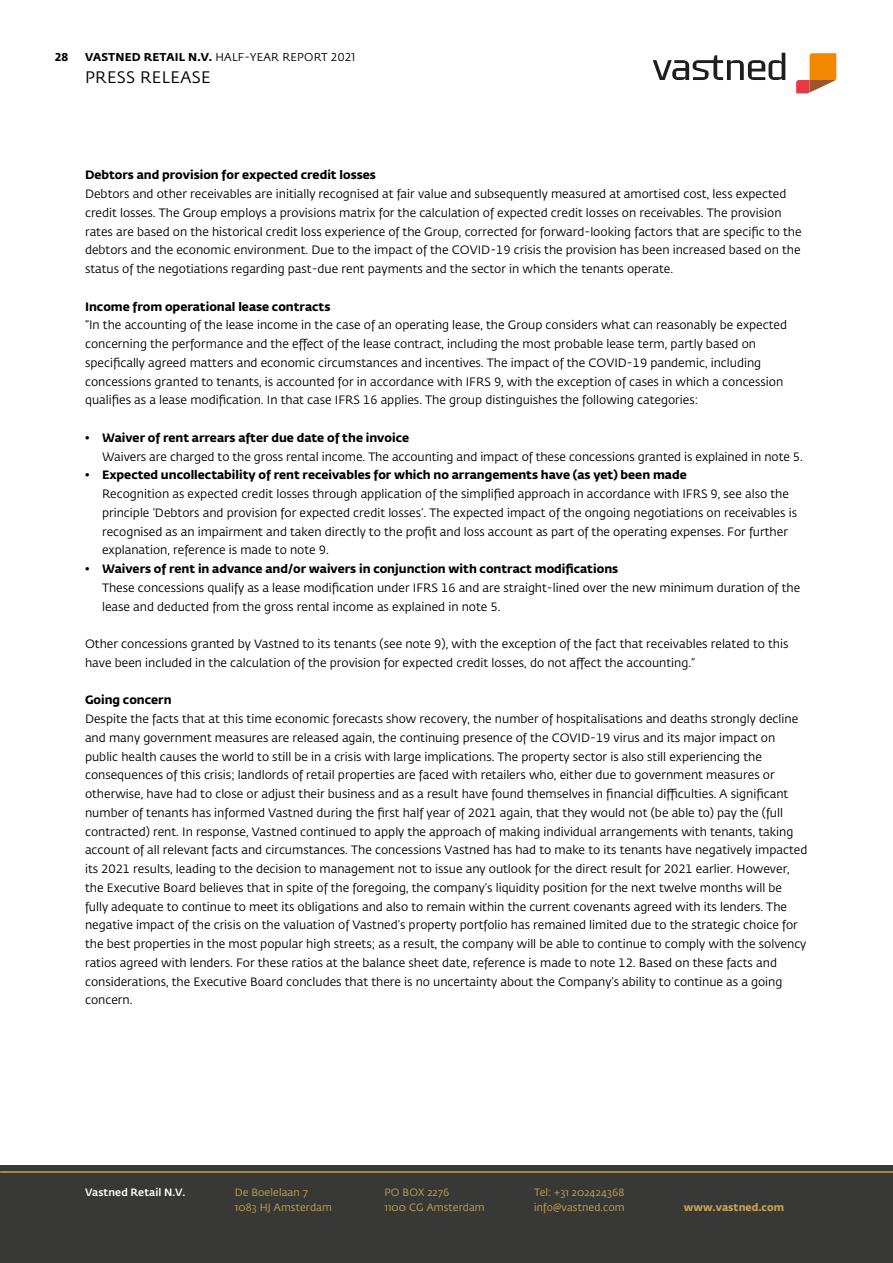
<style>
.page{position:relative;width:893px;height:1263px;background:#fff}
.page>*{position:absolute;margin:0;border:0;box-sizing:border-box;transform-origin:0 0}
.t1{font:16.5px "Fedra Sans Std";letter-spacing:.02em;color:#000}
.t2{font:12px/18.8px "Fedra Sans Std";color:#000}
.t3{font:700 12px "Fedra Sans Std";color:#000}
.t4{font:11.25px "Fedra Sans Std";letter-spacing:.02em;color:#000}
.t5{font:700 11.25px "Fedra Sans Std";color:#000}
.t6{font:10.5px/15px "Fedra Sans Std";letter-spacing:.01em;color:#c5a352}
.t7{font:500 10.5px "Fedra Sans Std";letter-spacing:.01em;color:#fff}
.t8{font:700 10.5px "Fedra Sans Std";color:#c5a352}
.s1{font-weight:700}
</style>
<div class="page">
<div style="left:0;top:1165px;width:893px;height:98px;background:#383936"></div>
<hr style="left:0;top:1171px;width:893px;height:2px;background:#c5a352">
<svg style="left:653px;top:53px;width:132px;height:27px"></svg>
<svg style="left:796px;top:53px;width:40px;height:40px"></svg>
<p class="t5" style="left:55px;top:50px;width:15px">28</p>
<p class="t4" style="left:85px;top:51px;width:272px"><span class="s1">VASTNED RETAIL N.V.</span> HALF-YEAR REPORT 2021</p>
<h1 class="t1" style="left:85px;top:68px;width:127px">PRESS RELEASE</h1>
<p class="t3" style="left:85px;top:167px;width:292px">Debtors and provision for expected credit losses</p>
<p class="t2" style="left:85px;top:185px;width:718px">Debtors and other receivables are initially recognised at fair value and subsequently measured at amortised cost, less expected credit losses. The Group employs a provisions matrix for the calculation of expected credit losses on receivables. The provision rates are based on the historical credit loss experience of the Group, corrected for forward-looking factors that are specific to the debtors and the economic environment. Due to the impact of the COVID-19 crisis the provision has been increased based on the status of the negotiations regarding past-due rent payments and the sector in which the tenants operate.</p>
<p class="t3" style="left:85px;top:299px;width:247px">Income from operational lease contracts</p>
<p class="t2" style="left:85px;top:316px;width:704px">“In the accounting of the lease income in the case of an operating lease, the Group considers what can reasonably be expected concerning the performance and the effect of the lease contract, including the most probable lease term, partly based on specifically agreed matters and economic circumstances and incentives. The impact of the COVID-19 pandemic, including concessions granted to tenants, is accounted for in accordance with IFRS 9, with the exception of cases in which a concession qualifies as a lease modification. In that case IFRS 16 applies. The group distinguishes the following categories:</p>
<p class="t3" style="left:85px;top:430px;width:326px">• Waiver of rent arrears after due date of the invoice</p>
<p class="t2" style="left:102px;top:447px;width:702px">Waivers are charged to the gross rental income. The accounting and impact of these concessions granted is explained in note 5.</p>
<p class="t3" style="left:85px;top:467px;width:603px">• Expected uncollectability of rent receivables for which no arrangements have (as yet) been made</p>
<p class="t2" style="left:102px;top:485px;width:696px">Recognition as expected credit losses through application of the simplified approach in accordance with IFRS 9, see also the principle ‘Debtors and provision for expected credit losses’. The expected impact of the ongoing negotiations on receivables is recognised as an impairment and taken directly to the profit and loss account as part of the operating expenses. For further explanation, reference is made to note 9.</p>
<p class="t3" style="left:85px;top:561px;width:535px">• Waivers of rent in advance and/or waivers in conjunction with contract modifications</p>
<p class="t2" style="left:102px;top:578px;width:700px">These concessions qualify as a lease modification under IFRS 16 and are straight-lined over the new minimum duration of the lease and deducted from the gross rental income as explained in note 5.</p>
<p class="t2" style="left:85px;top:635px;width:705px">Other concessions granted by Vastned to its tenants (see note 9), with the exception of the fact that receivables related to this have been included in the calculation of the provision for expected credit losses, do not affect the accounting.”</p>
<p class="t3" style="left:85px;top:692px;width:88px">Going concern</p>
<p class="t2" style="left:85px;top:710px;width:724px">Despite the facts that at this time economic forecasts show recovery, the number of hospitalisations and deaths strongly decline and many government measures are released again, the continuing presence of the COVID-19 virus and its major impact on public health causes the world to still be in a crisis with large implications. The property sector is also still experiencing the consequences of this crisis; landlords of retail properties are faced with retailers who, either due to government measures or otherwise, have had to close or adjust their business and as a result have found themselves in financial difficulties. A significant number of tenants has informed Vastned during the first half year of 2021 again, that they would not (be able to) pay the (full contracted) rent. In response, Vastned continued to apply the approach of making individual arrangements with tenants, taking account of all relevant facts and circumstances. The concessions Vastned has had to make to its tenants have negatively impacted its 2021 results, leading to the decision to management not to issue any outlook for the direct result for 2021 earlier. However, the Executive Board believes that in spite of the foregoing, the company’s liquidity position for the next twelve months will be fully adequate to continue to meet its obligations and also to remain within the current covenants agreed with its lenders. The negative impact of the crisis on the valuation of Vastned’s property portfolio has remained limited due to the strategic choice for the best properties in the most popular high streets; as a result, the company will be able to continue to comply with the solvency ratios agreed with lenders. For these ratios at the balance sheet date, reference is made to note 12. Based on these facts and considerations, the Executive Board concludes that there is no uncertainty about the Company’s ability to continue as a going concern.</p>
<p class="t7" style="left:85px;top:1186px;width:102px">Vastned Retail N.V.</p>
<p class="t6" style="left:235px;top:1185px;width:99px">De Boelelaan 7<br>1083 HJ Amsterdam</p>
<p class="t6" style="left:384px;top:1185px;width:102px">PO BOX 2276<br>1100 CG Amsterdam</p>
<p class="t6" style="left:534px;top:1185px;width:92px">Tel: +31 202424368 info@vastned.com</p>
<p class="t8" style="left:684px;top:1201px;width:102px">www.vastned.com</p>
</div>
